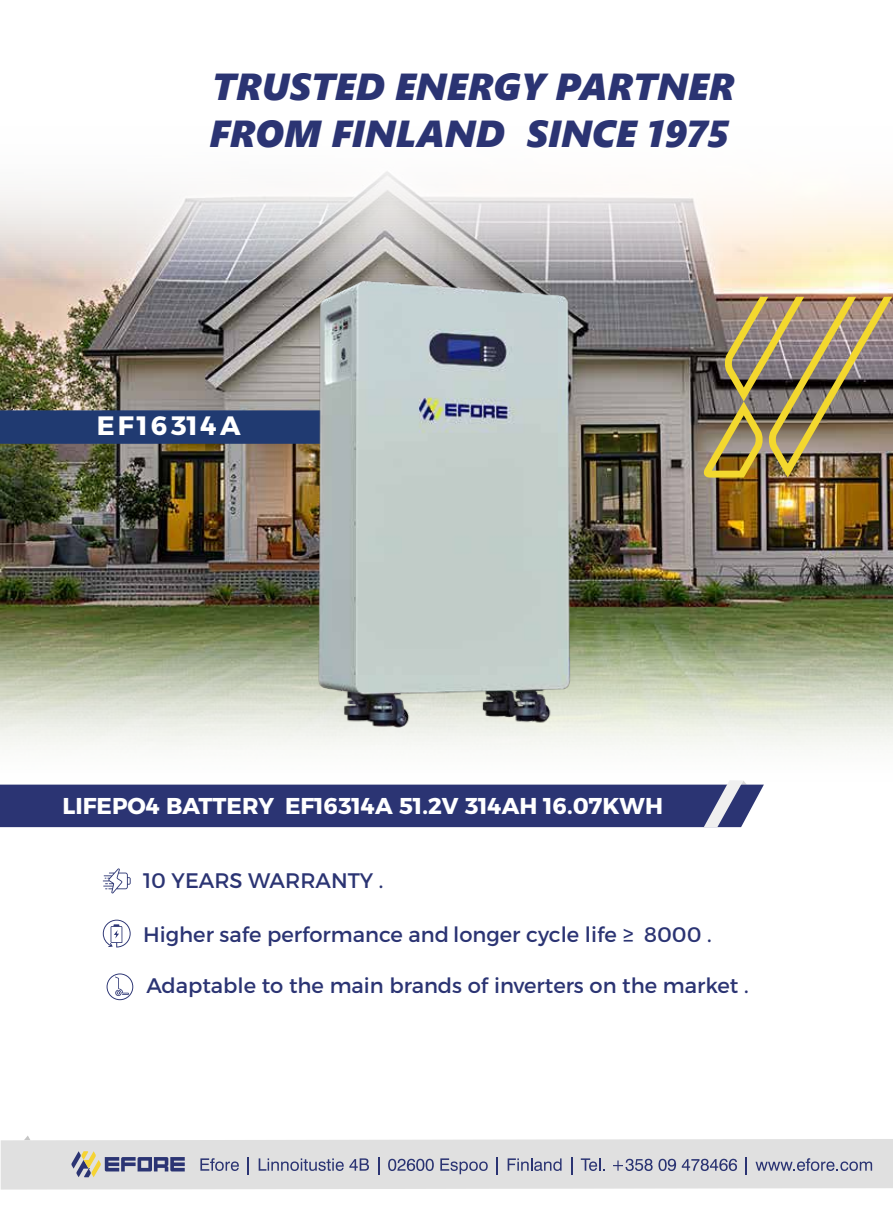
<style>
.page{position:relative;width:893px;height:1212px;background:#fff}
.page>*{position:absolute;margin:0;border:0;box-sizing:border-box;transform-origin:0 0}
.t1{font:italic 37.65px/47.4px "Segoe UI Black";color:#2b3473}
.t2{font:26.55px "Montserrat Arabic Bold";letter-spacing:.12em;color:#fff}
.t3{font:22.95px "Montserrat Arabic Bold";color:#fff}
.t4{font:21px "Montserrat Arabic Regular";color:#2b3473}
</style>
<div class="page">
<svg style="left:0;top:680px;width:893px;height:67px"></svg>
<img style="left:0;top:171px;width:893px;height:509px">
<div style="left:0;top:410px;width:323px;height:34px;background:#203a71"></div>
<img style="left:316px;top:278px;width:257px;height:451px">
<svg style="left:103px;top:868px;width:28px;height:25px"></svg>
<svg style="left:107px;top:973px;width:26px;height:27px"></svg>
<img style="left:702px;top:297px;width:190px;height:181px">
<svg style="left:103px;top:920px;width:28px;height:27px"></svg>
<svg style="left:0;top:780px;width:764px;height:47px;background:#454d84"></svg>
<div style="left:1px;top:1139px;width:892px;height:50px;background:#e0e0e0"></div>
<svg style="left:71px;top:1151px;width:114px;height:26px;background:#a7a8b3"></svg>
<svg style="left:200px;top:1158px;width:39px;height:13px"></svg>
<svg style="left:248px;top:1157px;width:1px;height:18px"></svg>
<svg style="left:259px;top:1158px;width:110px;height:13px"></svg>
<svg style="left:378px;top:1157px;width:1px;height:18px"></svg>
<svg style="left:388px;top:1159px;width:46px;height:12px"></svg>
<svg style="left:440px;top:1158px;width:48px;height:16px"></svg>
<svg style="left:497px;top:1157px;width:1px;height:18px"></svg>
<svg style="left:508px;top:1158px;width:54px;height:13px"></svg>
<svg style="left:571px;top:1157px;width:1px;height:18px"></svg>
<svg style="left:581px;top:1158px;width:24px;height:13px"></svg>
<svg style="left:613px;top:1159px;width:63px;height:12px"></svg>
<svg style="left:682px;top:1159px;width:55px;height:12px"></svg>
<svg style="left:746px;top:1157px;width:1px;height:18px"></svg>
<svg style="left:755px;top:1158px;width:117px;height:13px;background:#adb0c1"></svg>
<h1 class="t1" style="left:209px;top:60px;width:526px">TRUSTED ENERGY PARTNER<br>FROM FINLAND SINCE 1975</h1>
<p class="t2" style="left:97px;top:410px;width:145px">EF16314A</p>
<p class="t3" style="left:63px;top:793px;width:602px">LIFEPO4 BATTERY EF16314A 51.2V 314AH 16.07KWH</p>
<p class="t4" style="left:143px;top:864px;width:242px">10 YEARS WARRANTY .</p>
<p class="t4" style="left:143px;top:918px;width:570px">Higher safe performance and longer cycle life ≥ 8000 .</p>
<p class="t4" style="left:146px;top:969px;width:604px">Adaptable to the main brands of inverters on the market .</p>
</div>
